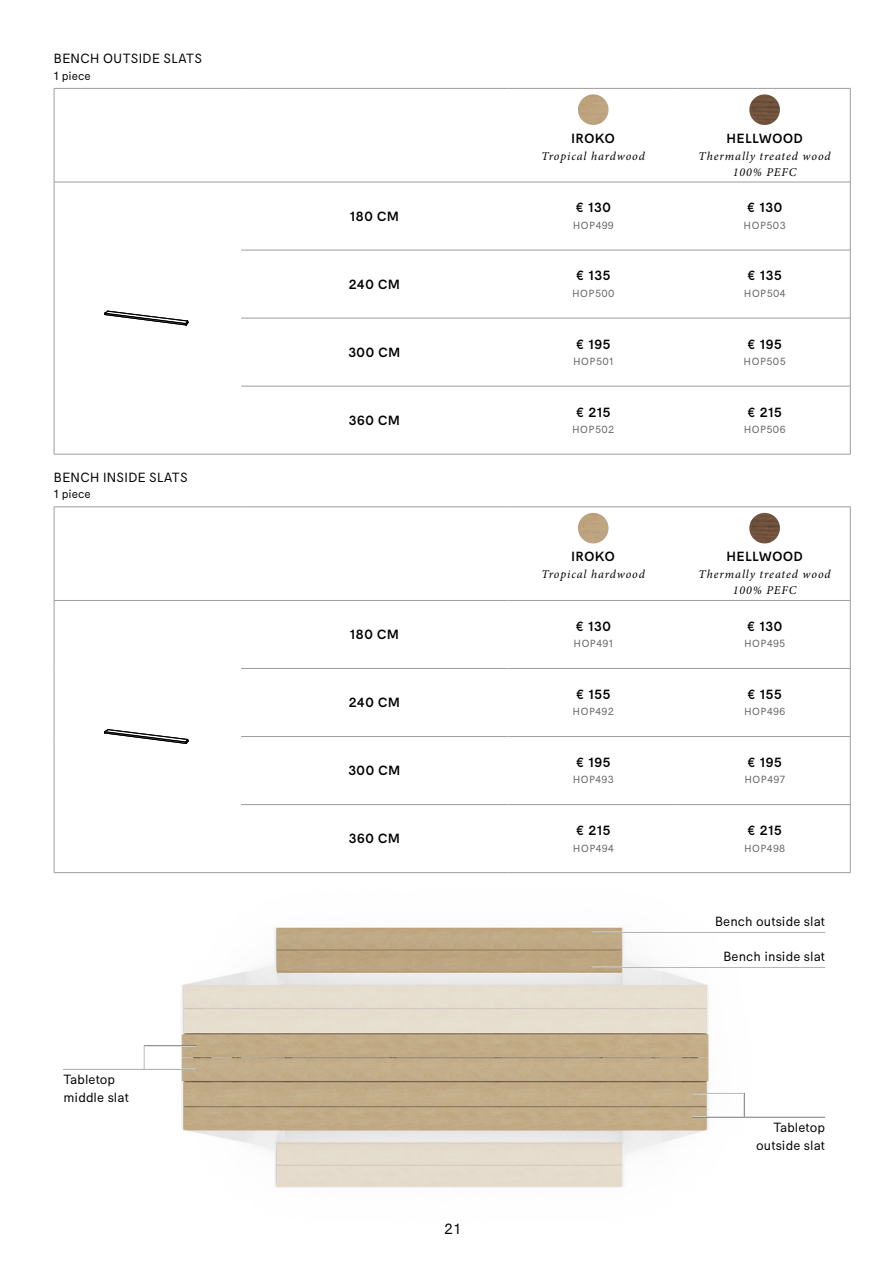
<style>
.page{position:relative;width:893px;height:1263px;background:#fff}
.page>*{position:absolute;margin:0;border:0;box-sizing:border-box;transform-origin:0 0}
.t1{font:15px "Extremis Compakt";color:#000}
.t2{font:500 13.5px "Extremis Compakt";letter-spacing:.045em;color:#000}
.t3{font:13.5px/18px "Extremis Compakt";letter-spacing:.01em;color:#000;text-align:right}
.t4{font:italic 12px/16.5px "Minion Pro";letter-spacing:.075em;color:#000;text-align:center}
.t5{font:12px "Extremis Compakt";color:#000}
.t6{font:10.5px "Extremis Compakt";letter-spacing:.045em;color:#646363}
</style>
<div class="page">
<img style="left:112px;top:927px;width:633px;height:261px">
<hr style="left:591px;top:932px;width:234px;height:1px;background:#fff">
<hr style="left:591px;top:967px;width:234px;height:1px;background:#fff">
<hr style="left:692px;top:1117px;width:133px;height:1px;background:#000">
<hr style="left:692px;top:1116px;width:133px;height:1px;background:#fff">
<hr style="left:64px;top:1069px;width:132px;height:1px;background:#fff">
<svg style="left:692px;top:1093px;width:52px;height:24px"></svg>
<svg style="left:144px;top:1045px;width:53px;height:24px"></svg>
<hr style="left:54px;top:454px;width:187px;height:1px;background:#9d9d9c">
<hr style="left:241px;top:454px;width:267px;height:1px;background:#9d9d9c">
<hr style="left:508px;top:454px;width:171px;height:1px;background:#9d9d9c">
<hr style="left:679px;top:454px;width:171px;height:1px;background:#9d9d9c">
<hr style="left:54px;top:88px;width:187px;height:1px;background:#9d9d9c">
<hr style="left:54px;top:88px;width:1px;height:94px;background:#9d9d9c">
<hr style="left:241px;top:88px;width:267px;height:1px;background:#9d9d9c">
<hr style="left:54px;top:182px;width:187px;height:1px;background:#9d9d9c">
<hr style="left:54px;top:182px;width:1px;height:68px;background:#9d9d9c">
<hr style="left:241px;top:182px;width:267px;height:1px;background:#9d9d9c">
<hr style="left:54px;top:250px;width:1px;height:68px;background:#9d9d9c">
<hr style="left:241px;top:250px;width:267px;height:1px;background:#9d9d9c">
<hr style="left:54px;top:318px;width:1px;height:68px;background:#9d9d9c">
<hr style="left:241px;top:318px;width:267px;height:1px;background:#9d9d9c">
<hr style="left:54px;top:386px;width:1px;height:68px;background:#9d9d9c">
<hr style="left:241px;top:386px;width:267px;height:1px;background:#9d9d9c">
<hr style="left:508px;top:88px;width:171px;height:1px;background:#9d9d9c">
<hr style="left:679px;top:88px;width:171px;height:1px;background:#9d9d9c">
<hr style="left:850px;top:88px;width:1px;height:94px;background:#9d9d9c">
<hr style="left:508px;top:182px;width:171px;height:1px;background:#9d9d9c">
<hr style="left:679px;top:182px;width:171px;height:1px;background:#9d9d9c">
<hr style="left:850px;top:182px;width:1px;height:68px;background:#9d9d9c">
<hr style="left:508px;top:250px;width:171px;height:1px;background:#9d9d9c">
<hr style="left:679px;top:250px;width:171px;height:1px;background:#9d9d9c">
<hr style="left:850px;top:250px;width:1px;height:68px;background:#9d9d9c">
<hr style="left:508px;top:318px;width:171px;height:1px;background:#9d9d9c">
<hr style="left:679px;top:318px;width:171px;height:1px;background:#9d9d9c">
<hr style="left:850px;top:318px;width:1px;height:68px;background:#9d9d9c">
<hr style="left:508px;top:386px;width:171px;height:1px;background:#9d9d9c">
<hr style="left:679px;top:386px;width:171px;height:1px;background:#9d9d9c">
<hr style="left:850px;top:386px;width:1px;height:68px;background:#9d9d9c">
<img style="left:578px;top:94px;width:31px;height:31px;border-radius:15px">
<img style="left:749px;top:94px;width:31px;height:31px;border-radius:15px">
<svg style="left:104px;top:311px;width:85px;height:15px"></svg>
<hr style="left:54px;top:872px;width:187px;height:1px;background:#9d9d9c">
<hr style="left:241px;top:872px;width:267px;height:1px;background:#9d9d9c">
<hr style="left:508px;top:872px;width:171px;height:1px;background:#9d9d9c">
<hr style="left:679px;top:872px;width:171px;height:1px;background:#9d9d9c">
<hr style="left:54px;top:507px;width:187px;height:1px;background:#9d9d9c">
<hr style="left:54px;top:507px;width:1px;height:93px;background:#9d9d9c">
<hr style="left:241px;top:507px;width:267px;height:1px;background:#9d9d9c">
<hr style="left:54px;top:600px;width:187px;height:1px;background:#9d9d9c">
<hr style="left:54px;top:600px;width:1px;height:68px;background:#9d9d9c">
<hr style="left:241px;top:600px;width:267px;height:1px;background:#9d9d9c">
<hr style="left:54px;top:668px;width:1px;height:68px;background:#9d9d9c">
<hr style="left:241px;top:668px;width:267px;height:1px;background:#9d9d9c">
<hr style="left:54px;top:736px;width:1px;height:68px;background:#9d9d9c">
<hr style="left:241px;top:736px;width:267px;height:1px;background:#9d9d9c">
<hr style="left:54px;top:804px;width:1px;height:68px;background:#9d9d9c">
<hr style="left:241px;top:804px;width:267px;height:1px;background:#9d9d9c">
<hr style="left:508px;top:507px;width:171px;height:1px;background:#9d9d9c">
<hr style="left:679px;top:507px;width:171px;height:1px;background:#9d9d9c">
<hr style="left:850px;top:507px;width:1px;height:93px;background:#9d9d9c">
<hr style="left:508px;top:600px;width:171px;height:1px;background:#9d9d9c">
<hr style="left:679px;top:600px;width:171px;height:1px;background:#9d9d9c">
<hr style="left:850px;top:600px;width:1px;height:68px;background:#9d9d9c">
<hr style="left:508px;top:668px;width:171px;height:1px;background:#9d9d9c">
<hr style="left:679px;top:668px;width:171px;height:1px;background:#9d9d9c">
<hr style="left:850px;top:669px;width:1px;height:67px;background:#9d9d9c">
<hr style="left:508px;top:736px;width:171px;height:1px;background:#9d9d9c">
<hr style="left:679px;top:736px;width:171px;height:1px;background:#9d9d9c">
<hr style="left:850px;top:737px;width:1px;height:67px;background:#9d9d9c">
<hr style="left:508px;top:804px;width:171px;height:1px;background:#9d9d9c">
<hr style="left:679px;top:804px;width:171px;height:1px;background:#9d9d9c">
<hr style="left:850px;top:805px;width:1px;height:67px;background:#9d9d9c">
<img style="left:578px;top:513px;width:31px;height:30px;border-radius:15px">
<img style="left:749px;top:513px;width:31px;height:30px;border-radius:15px">
<svg style="left:104px;top:729px;width:85px;height:15px"></svg>
<p class="t3" style="left:54px;top:50px;width:149px">BENCH OUTSIDE SLATS</p>
<p class="t5" style="left:54px;top:69px;width:38px">1 piece</p>
<p class="t3" style="left:54px;top:468px;width:135px">BENCH INSIDE SLATS</p>
<p class="t5" style="left:54px;top:487px;width:38px">1 piece</p>
<p class="t3" style="left:63px;top:1071px;width:67px;text-align:left">Tabletop middle slat</p>
<p class="t2" style="left:350px;top:208px;width:51px">180 CM</p>
<p class="t2" style="left:349px;top:276px;width:52px">240 CM</p>
<p class="t2" style="left:348px;top:344px;width:53px">300 CM</p>
<p class="t2" style="left:349px;top:412px;width:53px">360 CM</p>
<p class="t2" style="left:350px;top:626px;width:51px">180 CM</p>
<p class="t2" style="left:349px;top:694px;width:52px">240 CM</p>
<p class="t2" style="left:348px;top:762px;width:53px">300 CM</p>
<p class="t2" style="left:349px;top:830px;width:53px">360 CM</p>
<p class="t1" style="left:444px;top:1220px;width:18px">21</p>
<p class="t2" style="left:572px;top:130px;width:45px">IROKO</p>
<p class="t4" style="left:542px;top:147px;width:105px">Tropical hardwood</p>
<p class="t2" style="left:726px;top:130px;width:78px">HELLWOOD</p>
<p class="t4" style="left:699px;top:147px;width:134px">Thermally treated wood<br>100% PEFC</p>
<p class="t2" style="left:576px;top:200px;width:37px">€ 130</p>
<p class="t6" style="left:573px;top:219px;width:43px">HOP499</p>
<p class="t2" style="left:747px;top:200px;width:37px">€ 130</p>
<p class="t6" style="left:744px;top:219px;width:44px">HOP503</p>
<p class="t2" style="left:576px;top:268px;width:36px">€ 135</p>
<p class="t6" style="left:572px;top:287px;width:44px">HOP500</p>
<p class="t2" style="left:747px;top:268px;width:36px">€ 135</p>
<p class="t6" style="left:744px;top:287px;width:43px">HOP504</p>
<p class="t2" style="left:576px;top:336px;width:36px">€ 195</p>
<p class="t6" style="left:573px;top:355px;width:42px">HOP501</p>
<p class="t2" style="left:747px;top:336px;width:36px">€ 195</p>
<p class="t6" style="left:744px;top:355px;width:44px">HOP505</p>
<p class="t2" style="left:576px;top:404px;width:36px">€ 215</p>
<p class="t6" style="left:572px;top:423px;width:44px">HOP502</p>
<p class="t2" style="left:747px;top:404px;width:36px">€ 215</p>
<p class="t6" style="left:744px;top:423px;width:43px">HOP506</p>
<p class="t2" style="left:572px;top:549px;width:45px">IROKO</p>
<p class="t4" style="left:542px;top:566px;width:105px">Tropical hardwood</p>
<p class="t2" style="left:726px;top:549px;width:78px">HELLWOOD</p>
<p class="t4" style="left:699px;top:566px;width:134px">Thermally treated wood<br>100% PEFC</p>
<p class="t2" style="left:576px;top:618px;width:37px">€ 130</p>
<p class="t6" style="left:573px;top:638px;width:41px">HOP491</p>
<p class="t2" style="left:747px;top:618px;width:37px">€ 130</p>
<p class="t6" style="left:744px;top:638px;width:43px">HOP495</p>
<p class="t2" style="left:576px;top:686px;width:36px">€ 155</p>
<p class="t6" style="left:572px;top:706px;width:43px">HOP492</p>
<p class="t2" style="left:747px;top:686px;width:36px">€ 155</p>
<p class="t6" style="left:744px;top:706px;width:43px">HOP496</p>
<p class="t2" style="left:576px;top:754px;width:36px">€ 195</p>
<p class="t6" style="left:573px;top:774px;width:43px">HOP493</p>
<p class="t2" style="left:747px;top:754px;width:36px">€ 195</p>
<p class="t6" style="left:744px;top:774px;width:42px">HOP497</p>
<p class="t2" style="left:576px;top:822px;width:36px">€ 215</p>
<p class="t6" style="left:573px;top:842px;width:42px">HOP494</p>
<p class="t2" style="left:747px;top:822px;width:36px">€ 215</p>
<p class="t6" style="left:744px;top:842px;width:43px">HOP498</p>
<p class="t3" style="left:715px;top:913px;width:112px">Bench outside slat</p>
<p class="t3" style="left:723px;top:947px;width:103px">Bench inside slat</p>
<p class="t3" style="left:756px;top:1118px;width:70px">Tabletop outside slat</p>
</div>
